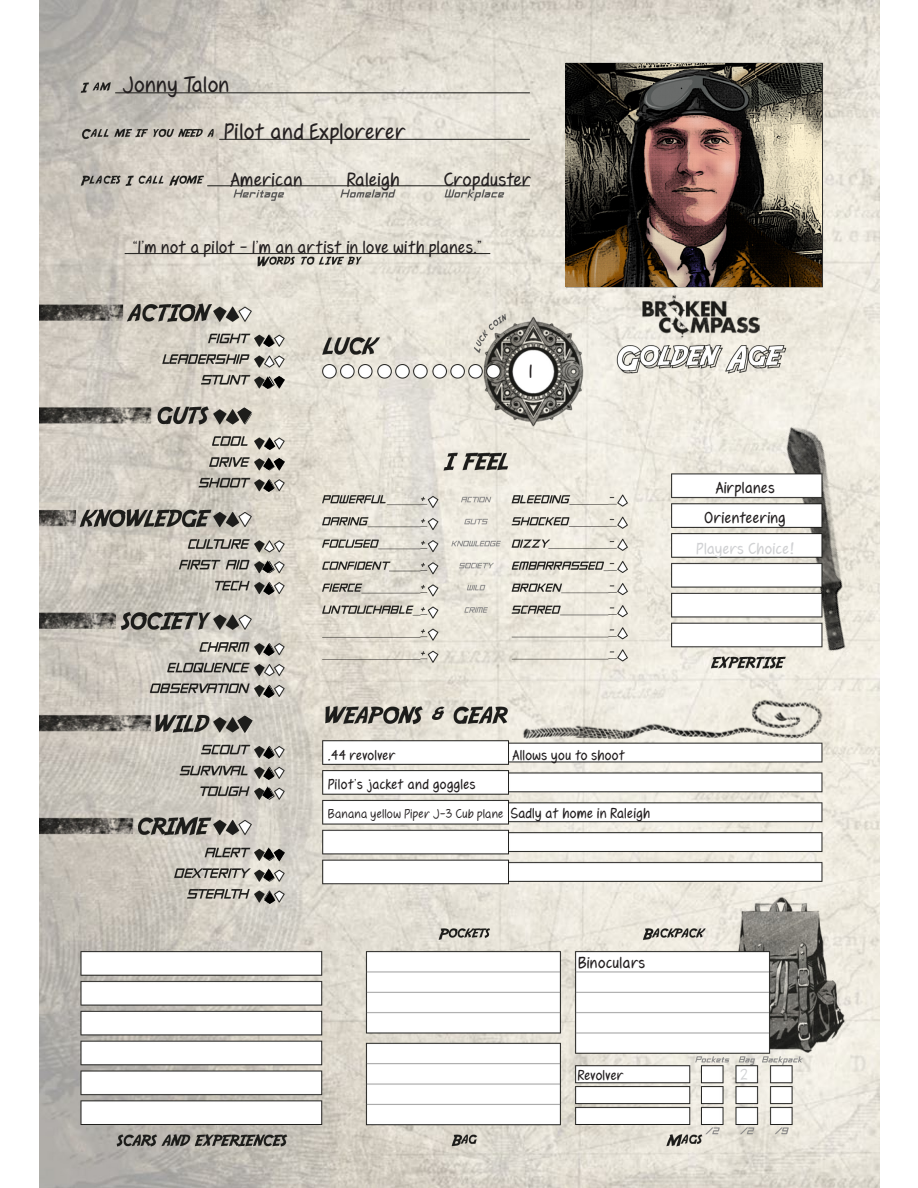
<style>
.page{position:relative;width:918px;height:1188px;background:#fff}
.page>*{position:absolute;margin:0;border:0;box-sizing:border-box;transform-origin:0 0}
.t1{font:21px "Fennario";color:#231f20}
.t2{font:18px "Fennario";color:#231f20}
.t3{font:16.5px "Fennario";color:#231f20}
.t4{font:15px "Fennario";color:#231f20}
.t5{font:15px "Fennario";color:#d1d2d4}
.t6{font:300 15px "Fennario";color:#d1d2d4}
.t7{font:13.5px "Fennario";color:#231f20}
.t8{font:13.5px "Fennario";letter-spacing:-.03em;color:#231f20}
.t9{font:300 12px "Fennario";color:#231f20}
</style>
<div class="page">
<img style="left:39px;top:0;width:840px;height:1188px">
<img style="left:566px;top:64px;width:255px;height:223px">
<img style="left:236px;top:715px;width:18px;height:19px">
<img style="left:235px;top:406px;width:19px;height:20px">
<img style="left:261px;top:375px;width:15px;height:15px">
<img style="left:263px;top:890px;width:15px;height:15px">
<img style="left:262px;top:436px;width:15px;height:15px">
<img style="left:261px;top:457px;width:10px;height:15px">
<img style="left:262px;top:478px;width:15px;height:15px">
<img style="left:262px;top:868px;width:15px;height:15px">
<img style="left:262px;top:746px;width:15px;height:15px">
<img style="left:262px;top:846px;width:15px;height:15px">
<img style="left:271px;top:374px;width:15px;height:15px">
<img style="left:262px;top:582px;width:15px;height:15px">
<img style="left:262px;top:334px;width:15px;height:15px">
<img style="left:271px;top:847px;width:15px;height:15px">
<img style="left:261px;top:560px;width:15px;height:14px">
<img style="left:262px;top:643px;width:15px;height:15px">
<img style="left:262px;top:684px;width:15px;height:15px">
<img style="left:271px;top:457px;width:15px;height:15px">
<img style="left:261px;top:785px;width:15px;height:15px">
<img style="left:262px;top:766px;width:15px;height:15px">
<p class="t1" style="left:123px;top:72px;width:109px">Jonny Talon</p>
<p class="t1" style="left:225px;top:119px;width:183px">Pilot and Explorerer</p>
<p class="t2" style="left:231px;top:168px;width:74px">American</p>
<p class="t2" style="left:347px;top:168px;width:55px">Raleigh</p>
<p class="t2" style="left:444px;top:168px;width:89px">Cropduster</p>
<p class="t3" style="left:133px;top:237px;width:351px">“I’m not a pilot - I’m an artist in love with planes.”</p>
<p class="t2" style="left:530px;top:361px;width:5px">1</p>
<p class="t4" style="left:716px;top:479px;width:61px">Airplanes</p>
<p class="t4" style="left:705px;top:509px;width:83px">Orienteering</p>
<p class="t5" style="left:697px;top:539px;width:99px">Players Choice!</p>
<p class="t7" style="left:328px;top:747px;width:69px">.44 revolver</p>
<p class="t7" style="left:328px;top:776px;width:149px">Pilot’s jacket and goggles</p>
<p class="t9" style="left:328px;top:806px;width:177px">Banana yellow Piper J-3 Cub plane</p>
<p class="t7" style="left:513px;top:747px;width:115px">Allows you to shoot</p>
<p class="t7" style="left:511px;top:805px;width:141px">Sadly at home in Raleigh</p>
<p class="t4" style="left:579px;top:954px;width:69px">Binoculars</p>
<p class="t8" style="left:578px;top:1067px;width:48px">Revolver</p>
<p class="t6" style="left:741px;top:1066px;width:9px">2</p>
</div>
